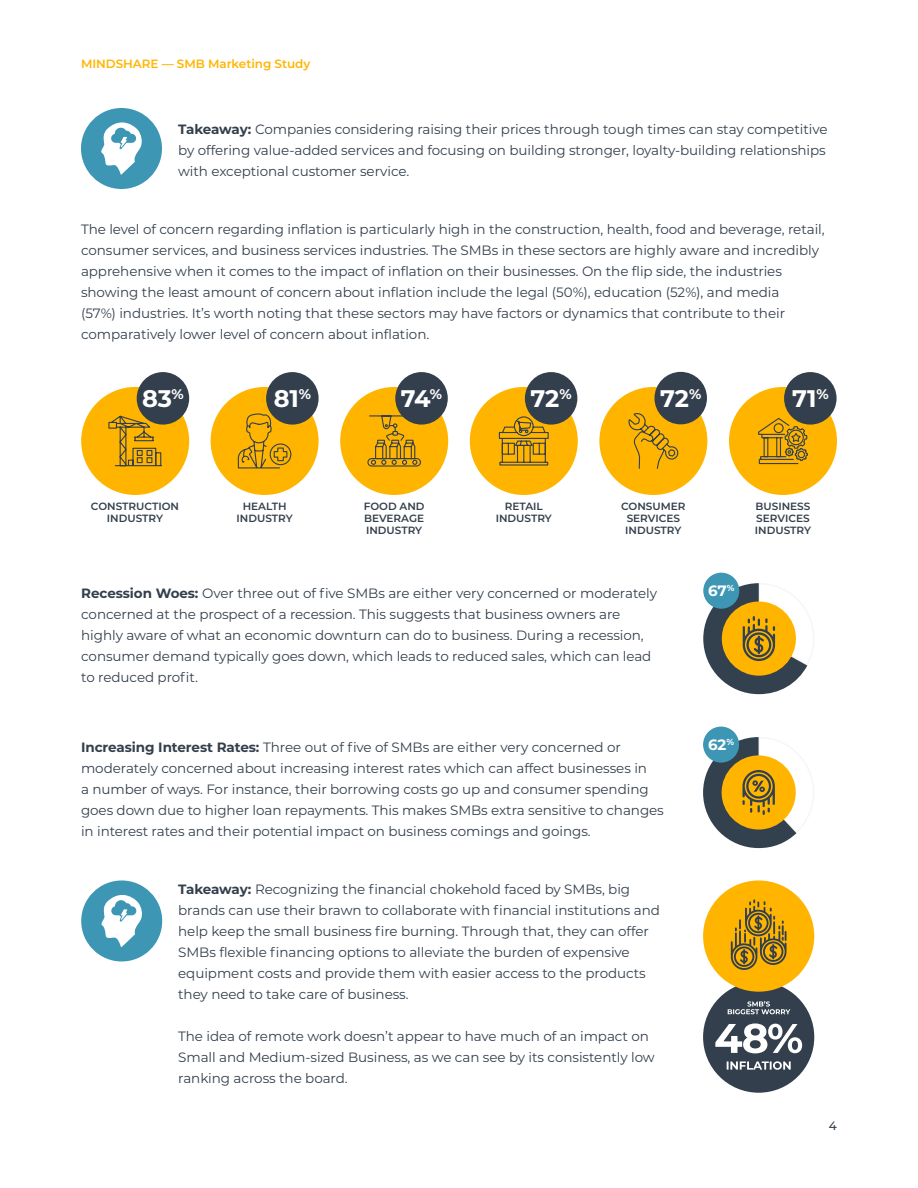
<style>
.page{position:relative;width:918px;height:1188px;background:#fff}
.page>*{position:absolute;margin:0;border:0;box-sizing:border-box;transform-origin:0 0}
.t1{font:700 24px "Montserrat";letter-spacing:-.005em;color:#fff}
.t2{font:700 15px "Montserrat";color:#fff}
.t3{font:13.5px/21px "Montserrat";letter-spacing:-.005em;color:#333f4c}
.t4{font:600 12px "Montserrat";letter-spacing:-.005em;color:#ffb500}
.t5{font:500 12px "Montserrat";color:#333f4c}
.t6{font:600 10.5px/12px "Montserrat";color:#333f4c;text-align:center}
.s1{font-weight:700}
</style>
<div class="page">
<div style="left:599px;top:387px;width:108px;height:108px;background:#ffb500;border-radius:50%"></div>
<div style="left:470px;top:387px;width:108px;height:108px;background:#ffb500;border-radius:50%"></div>
<div style="left:340px;top:387px;width:108px;height:108px;background:#ffb500;border-radius:50%"></div>
<div style="left:211px;top:387px;width:108px;height:108px;background:#ffb500;border-radius:50%"></div>
<div style="left:81px;top:387px;width:108px;height:108px;background:#ffb500;border-radius:50%"></div>
<div style="left:729px;top:387px;width:108px;height:108px;background:#ffb500;border-radius:50%"></div>
<svg style="left:237px;top:413px;width:55px;height:56px"></svg>
<svg style="left:108px;top:413px;width:54px;height:54px"></svg>
<svg style="left:367px;top:415px;width:54px;height:52px"></svg>
<svg style="left:498px;top:416px;width:51px;height:50px"></svg>
<svg style="left:628px;top:412px;width:50px;height:57px"></svg>
<div style="left:137px;top:372px;width:52px;height:53px;background:#333f4c;border-radius:50%"></div>
<div style="left:266px;top:372px;width:53px;height:53px;background:#333f4c;border-radius:50%"></div>
<div style="left:395px;top:372px;width:53px;height:53px;background:#333f4c;border-radius:50%"></div>
<div style="left:525px;top:372px;width:52px;height:53px;background:#333f4c;border-radius:50%"></div>
<div style="left:654px;top:372px;width:53px;height:52px;background:#333f4c;border-radius:50%"></div>
<div style="left:784px;top:372px;width:53px;height:53px;background:#333f4c;border-radius:50%"></div>
<svg style="left:758px;top:417px;width:51px;height:48px"></svg>
<div style="left:703px;top:573px;width:36px;height:36px;background:#3c96b4;border-radius:50%"></div>
<svg style="left:703px;top:582px;width:105px;height:112px"></svg>
<div style="left:703px;top:727px;width:36px;height:36px;background:#3c96b4;border-radius:50%"></div>
<svg style="left:703px;top:736px;width:94px;height:112px"></svg>
<div style="left:81px;top:880px;width:81px;height:81px;background:#3c96b4;border-radius:50%"></div>
<svg style="left:101px;top:895px;width:41px;height:52px"></svg>
<div style="left:703px;top:982px;width:111px;height:111px;background:#333f4c;border-radius:50%"></div>
<svg style="left:715px;top:1023px;width:87px;height:30px"></svg>
<svg style="left:728px;top:1001px;width:62px;height:13px"></svg>
<svg style="left:727px;top:1061px;width:64px;height:9px"></svg>
<div style="left:703px;top:880px;width:111px;height:112px;background:#ffb500;border-radius:50%"></div>
<svg style="left:731px;top:899px;width:56px;height:71px"></svg>
<div style="left:81px;top:108px;width:81px;height:81px;background:#3c96b4;border-radius:50%"></div>
<svg style="left:101px;top:122px;width:41px;height:53px"></svg>
<p class="t4" style="left:81px;top:55px;width:231px">MINDSHARE — SMB Marketing Study</p>
<p class="t3" style="left:178px;top:118px;width:651px"><span class="s1">Takeaway:</span> Companies considering raising their prices through tough times can stay competitive by offering value-added services and focusing on building stronger, loyalty-building relationships with exceptional customer service.</p>
<p class="t3" style="left:81px;top:219px;width:745px">The level of concern regarding inflation is particularly high in the construction, health, food and beverage, retail, consumer services, and business services industries. The SMBs in these sectors are highly aware and incredibly apprehensive when it comes to the impact of inflation on their businesses. On the flip side, the industries showing the least amount of concern about inflation include the legal (50%), education (52%), and media<br>(57%) industries. It’s worth noting that these sectors may have factors or dynamics that contribute to their comparatively lower level of concern about inflation.</p>
<h1 class="t1" style="left:142px;top:381px;width:43px">83<sup>%</sup></h1>
<h1 class="t1" style="left:274px;top:381px;width:39px">81<sup>%</sup></h1>
<h1 class="t1" style="left:401px;top:381px;width:43px">74<sup>%</sup></h1>
<h1 class="t1" style="left:530px;top:381px;width:43px">72<sup>%</sup></h1>
<h1 class="t1" style="left:660px;top:381px;width:43px">72<sup>%</sup></h1>
<h1 class="t1" style="left:792px;top:381px;width:38px">71<sup>%</sup></h1>
<p class="t6" style="left:91px;top:500px;width:90px">CONSTRUCTION<br>INDUSTRY</p>
<p class="t6" style="left:237px;top:500px;width:58px">HEALTH<br>INDUSTRY</p>
<p class="t6" style="left:364px;top:500px;width:62px;text-align:justify">FOOD AND BEVERAGE INDUSTRY</p>
<p class="t6" style="left:496px;top:500px;width:58px">RETAIL<br>INDUSTRY</p>
<p class="t6" style="left:621px;top:500px;width:66px">CONSUMER<br>SERVICES<br>INDUSTRY</p>
<p class="t6" style="left:755px;top:500px;width:58px;text-align:left">BUSINESS<br>SERVICES<br>INDUSTRY</p>
<p class="t3" style="left:81px;top:582px;width:577px"><span class="s1">Recession Woes:</span> Over three out of five SMBs are either very concerned or moderately concerned at the prospect of a recession. This suggests that business owners are highly aware of what an economic downturn can do to business. During a recession, consumer demand typically goes down, which leads to reduced sales, which can lead to reduced profit.</p>
<p class="t2" style="left:708px;top:580px;width:28px">67<sup>%</sup></p>
<p class="t3" style="left:81px;top:736px;width:584px"><span class="s1">Increasing Interest Rates:</span> Three out of five of SMBs are either very concerned or moderately concerned about increasing interest rates which can affect businesses in<br>a number of ways. For instance, their borrowing costs go up and consumer spending goes down due to higher loan repayments. This makes SMBs extra sensitive to changes in interest rates and their potential impact on business comings and goings.</p>
<p class="t2" style="left:708px;top:734px;width:28px">62<sup>%</sup></p>
<p class="t3" style="left:178px;top:878px;width:483px"><span class="s1">Takeaway:</span> Recognizing the financial chokehold faced by SMBs, big brands can use their brawn to collaborate with financial institutions and help keep the small business fire burning. Through that, they can offer SMBs flexible financing options to alleviate the burden of expensive equipment costs and provide them with easier access to the products they need to take care of business.</p>
<p class="t3" style="left:178px;top:1025px;width:478px">The idea of remote work doesn’t appear to have much of an impact on<br>Small and Medium-sized Business, as we can see by its consistently low ranking across the board.</p>
<p class="t5" style="left:829px;top:1118px;width:10px">4</p>
</div>
